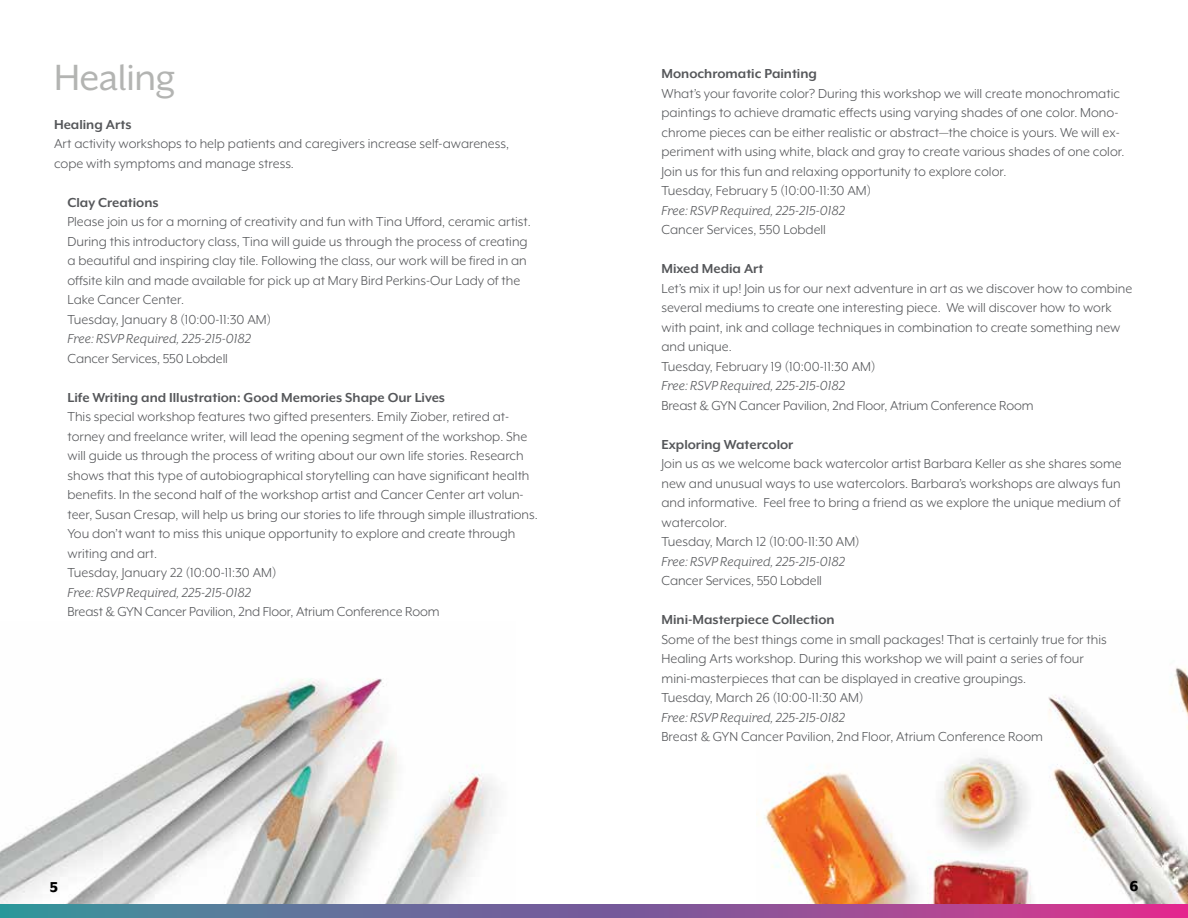
<style>
.page{position:relative;width:1188px;height:918px;background:#fff}
.page>*{position:absolute;margin:0;border:0;box-sizing:border-box;transform-origin:0 0}
.t1{font:42px "Mr Eaves XL San OT";letter-spacing:-.01em;color:#b3b4b2}
.t2{font:800 16.5px "Mr Eaves XL Mod OT";color:#000}
.t3{font:15px/19.5px "Mr Eaves XL Mod OT";color:#55575a}
.t4{font:italic 15px "Mr Eaves XL San OT";color:#55575a}
.t5{font:700 15px "Mr Eaves XL Mod OT";color:#55575a}
</style>
<div class="page">
<img style="left:0;top:678px;width:497px;height:226px">
<img style="left:756px;top:667px;width:432px;height:237px">
<svg style="left:0;top:904px;width:1188px;height:14px;background:#815f98"></svg>
<h1 class="t1" style="left:54px;top:56px;width:123px">Healing</h1>
<p class="t5" style="left:54px;top:117px;width:79px">Healing Arts</p>
<p class="t3" style="left:54px;top:134px;width:457px">Art activity workshops to help patients and caregivers increase self-awareness, cope with symptoms and manage stress.</p>
<p class="t5" style="left:68px;top:195px;width:93px">Clay Creations</p>
<p class="t3" style="left:68px;top:212px;width:465px">Please join us for a morning of creativity and fun with Tina Ufford, ceramic artist.<br>During this introductory class, Tina will guide us through the process of creating a beautiful and inspiring clay tile. Following the class, our work will be fired in an offsite kiln and made available for pick up at Mary Bird Perkins-Our Lady of the Lake Cancer Center.<br>Tuesday, January 8 (10:00-11:30 AM)</p>
<p class="t4" style="left:68px;top:331px;width:185px">Free: RSVP Required, 225-215-0182</p>
<p class="t3" style="left:68px;top:349px;width:162px">Cancer Services, 550 Lobdell</p>
<p class="t5" style="left:68px;top:390px;width:379px">Life Writing and Illustration: Good Memories Shape Our Lives</p>
<p class="t3" style="left:68px;top:407px;width:472px">This special workshop features two gifted presenters. Emily Ziober, retired at&shy;torney and freelance writer, will lead the opening segment of the workshop. She will guide us through the process of writing about our own life stories. Research shows that this type of autobiographical storytelling can have significant health benefits. In the second half of the workshop artist and Cancer Center art volun&shy;teer, Susan Cresap, will help us bring our stories to life through simple illustrations.<br>You don’t want to miss this unique opportunity to explore and create through writing and art.<br>Tuesday, January 22 (10:00-11:30 AM)</p>
<p class="t4" style="left:68px;top:585px;width:185px">Free: RSVP Required, 225-215-0182</p>
<p class="t3" style="left:68px;top:602px;width:374px">Breast &amp; GYN Cancer Pavilion, 2nd Floor, Atrium Conference Room</p>
<p class="t5" style="left:662px;top:66px;width:157px">Monochromatic Painting</p>
<p class="t3" style="left:662px;top:84px;width:465px">What’s your favorite color? During this workshop we will create monochromatic paintings to achieve dramatic effects using varying shades of one color. Mono&shy;chrome pieces can be either realistic or abstract—the choice is yours. We will ex&shy;periment with using white, black and gray to create various shades of one color.<br>Join us for this fun and relaxing opportunity to explore color.<br>Tuesday, February 5 (10:00-11:30 AM)</p>
<p class="t4" style="left:662px;top:203px;width:185px">Free: RSVP Required, 225-215-0182</p>
<p class="t3" style="left:662px;top:220px;width:166px">Cancer Services, 550 Lobdell</p>
<p class="t5" style="left:662px;top:261px;width:104px">Mixed Media Art</p>
<p class="t3" style="left:662px;top:279px;width:472px">Let’s mix it up! Join us for our next adventure in art as we discover how to combine several mediums to create one interesting piece. We will discover how to work with paint, ink and collage techniques in combination to create something new and unique.<br>Tuesday, February 19 (10:00-11:30 AM)</p>
<p class="t4" style="left:662px;top:378px;width:185px">Free: RSVP Required, 225-215-0182</p>
<p class="t3" style="left:662px;top:396px;width:374px">Breast &amp; GYN Cancer Pavilion, 2nd Floor, Atrium Conference Room</p>
<p class="t5" style="left:662px;top:437px;width:133px">Exploring Watercolor</p>
<p class="t3" style="left:662px;top:454px;width:462px">Join us as we welcome back watercolor artist Barbara Keller as she shares some new and unusual ways to use watercolors. Barbara’s workshops are always fun and informative. Feel free to bring a friend as we explore the unique medium of watercolor.<br>Tuesday, March 12 (10:00-11:30 AM)</p>
<p class="t4" style="left:662px;top:554px;width:185px">Free: RSVP Required, 225-215-0182</p>
<p class="t3" style="left:662px;top:571px;width:162px">Cancer Services, 550 Lobdell</p>
<p class="t5" style="left:662px;top:612px;width:175px">Mini-Masterpiece Collection</p>
<p class="t3" style="left:662px;top:630px;width:447px">Some of the best things come in small packages! That is certainly true for this Healing Arts workshop. During this workshop we will paint a series of four mini-masterpieces that can be displayed in creative groupings.<br>Tuesday, March 26 (10:00-11:30 AM)</p>
<p class="t4" style="left:662px;top:710px;width:185px">Free: RSVP Required, 225-215-0182</p>
<p class="t3" style="left:662px;top:727px;width:383px">Breast &amp; GYN Cancer Pavilion, 2nd Floor, Atrium Conference Room</p>
<p class="t2" style="left:50px;top:879px;width:10px">5</p>
<p class="t2" style="left:1129px;top:878px;width:11px">6</p>
</div>
